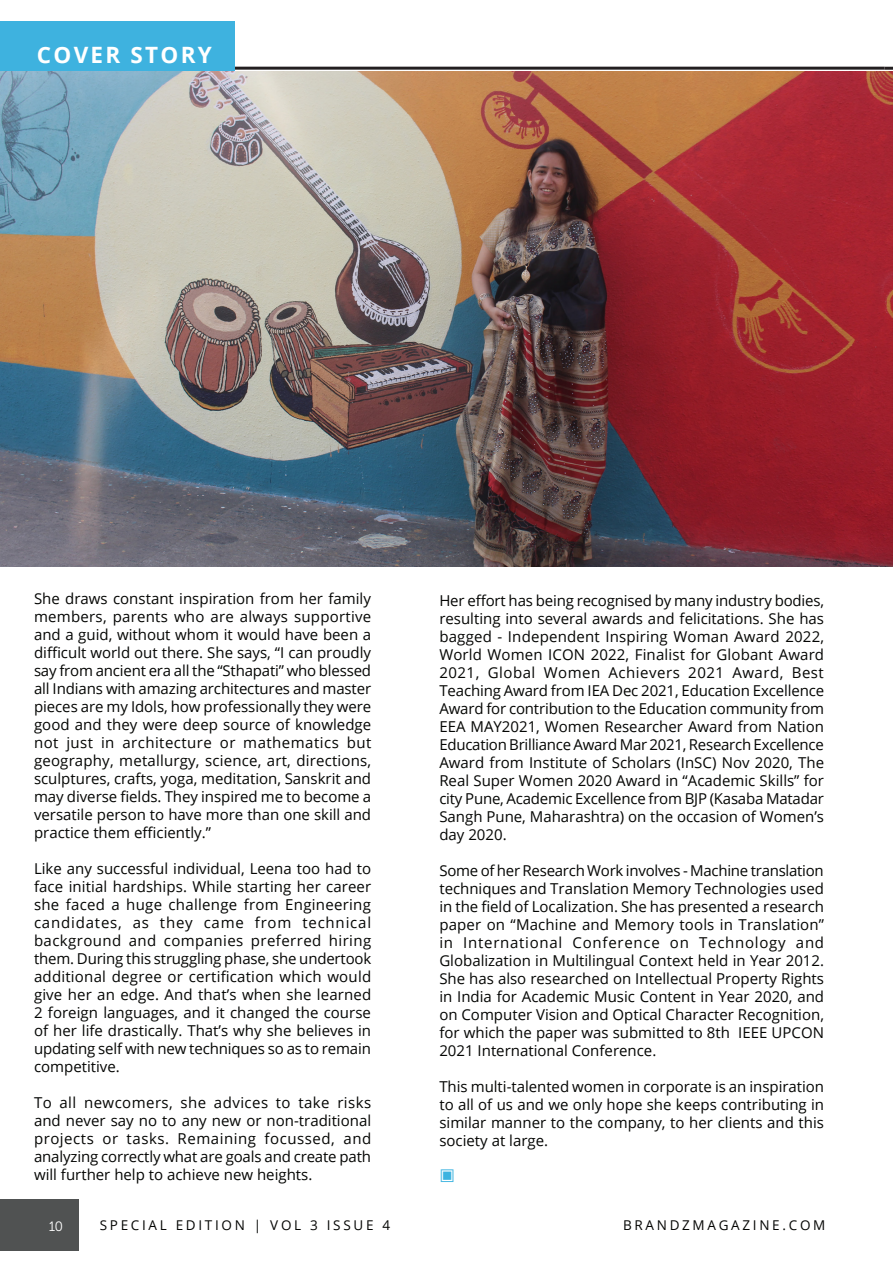
<style>
.page{position:relative;width:893px;height:1263px;background:#fff}
.page>*{position:absolute;margin:0;border:0;box-sizing:border-box;transform-origin:0 0}
.t1{font:700 22.5px "Open Sans";letter-spacing:.1em;color:#fff}
.Body{font:16.5px "DejaVu Sans";color:#3cb3e0}
.Body-2{font:15px/18px "Open Sans";color:#040503;text-align:justify}
.t2{font:13.5px "Open Sans";letter-spacing:.2em;color:#040503}
.t3{font:13.5px "Museo 300";color:#fff}
</style>
<div class="page">
<div style="left:0;top:1200px;width:78px;height:51px;background:#505252"></div>
<hr style="left:0;top:67px;width:884px;height:3px;background:#231f20">
<svg style="left:884px;top:67px;width:9px;height:3px"></svg>
<div style="left:0;top:22px;width:235px;height:51px;background:#3eb2df"></div>
<img style="left:0;top:71px;width:893px;height:496px">
<h1 class="t1" style="left:37px;top:39px;width:176px">COVER STORY</h1>
<p class="Body-2" style="left:34px;top:589px;width:339px">She draws constant inspiration from her family members, parents who are always supportive and a guid, without whom it would have been a difficult world out there. She says, “I can proudly say from ancient era all the “Sthapati” who blessed all Indians with amazing architectures and master pieces are my Idols, how professionally they were good and they were deep source of knowledge not just in architecture or mathematics but geography, metallurgy, science, art, directions, sculptures, crafts, yoga, meditation, Sanskrit and may diverse fields. They inspired me to become a versatile person to have more than one skill and practice them efficiently.”</p>
<p class="Body-2" style="left:34px;top:859px;width:339px">Like any successful individual, Leena too had to face initial hardships. While starting her career she faced a huge challenge from Engineering candidates, as they came from technical background and companies preferred hiring them. During this struggling phase, she undertook additional degree or certification which would give her an edge. And that’s when she learned 2 foreign languages, and it changed the course of her life drastically. That’s why she believes in updating self with new techniques so as to remain competitive.</p>
<p class="Body-2" style="left:34px;top:1093px;width:339px">To all newcomers, she advices to take risks and never say no to any new or non-traditional projects or tasks. Remaining focussed, and analyzing correctly what are goals and create path will further help to achieve new heights.</p>
<p class="Body-2" style="left:439px;top:591px;width:386px">Her effort has being recognised by many industry bodies, resulting into several awards and felicitations. She has bagged - Independent Inspiring Woman Award 2022, World Women ICON 2022, Finalist for Globant Award 2021, Global Women Achievers 2021 Award, Best Teaching Award from IEA Dec 2021, Education Excellence Award for contribution to the Education community from EEA MAY2021, Women Researcher Award from Nation Education Brilliance Award Mar 2021, Research Excellence Award from Institute of Scholars (InSC) Nov 2020, The Real Super Women 2020 Award in “Academic Skills” for city Pune, Academic Excellence from BJP (Kasaba Matadar Sangh Pune, Maharashtra) on the occasion of Women’s day 2020.</p>
<p class="Body-2" style="left:439px;top:861px;width:386px">Some of her Research Work involves - Machine translation techniques and Translation Memory Technologies used in the field of Localization. She has presented a research paper on “Machine and Memory tools in Translation” in International Conference on Technology and Globalization in Multilingual Context held in Year 2012.<br>She has also researched on Intellectual Property Rights in India for Academic Music Content in Year 2020, and on Computer Vision and Optical Character Recognition, for which the paper was submitted to 8th IEEE UPCON 2021 International Conference.</p>
<p class="Body-2" style="left:439px;top:1077px;width:386px">This multi-talented women in corporate is an inspiration to all of us and we only hope she keeps contributing in similar manner to the company, to her clients and this society at large.</p>
<p class="Body" style="left:439px;top:1160px;width:17px">▣</p>
<p class="t3" style="left:49px;top:1219px;width:16px">10</p>
<p class="t2" style="left:100px;top:1216px;width:292px">SPECIAL EDITION | VOL 3 ISSUE 4</p>
<p class="t2" style="left:623px;top:1216px;width:204px">BRANDZMAGAZINE.COM</p>
</div>
